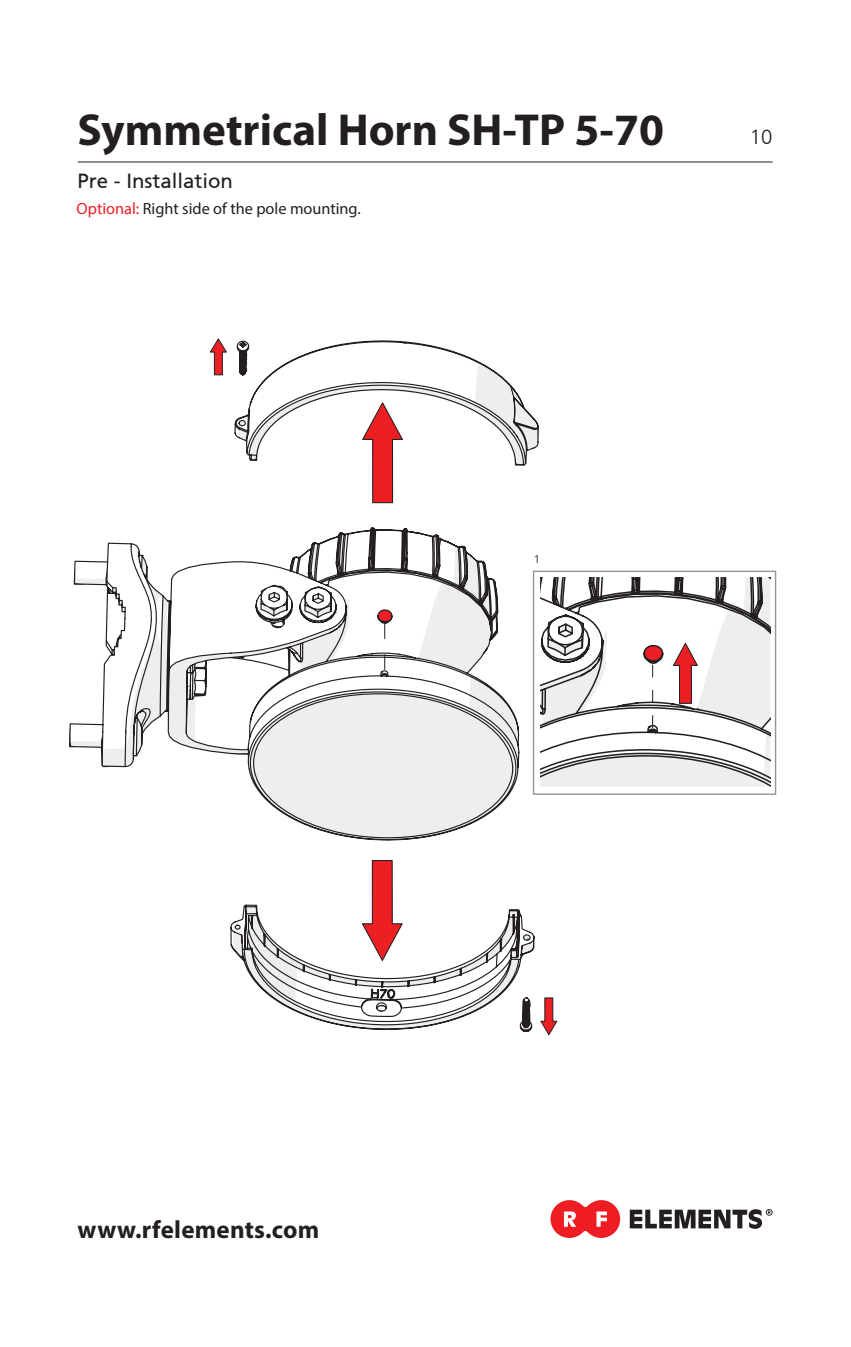
<style>
.page{position:relative;width:851px;height:1347px;background:#fff}
.page>*{position:absolute;margin:0;border:0;box-sizing:border-box;transform-origin:0 0}
.t1{font:700 45px "Myriad Pro";color:#231f20}
.t2{font:700 25px "Myriad Pro";letter-spacing:.01em;color:#231f20}
.t3{font:20.5px "Frutiger CE";color:#231f20}
.t4{font:300 20.5px "Frutiger CE";color:#231f20}
.t5{font:16.25px "Myriad Pro";color:#231f20}
.t6{font:11.25px "Frutiger CE";color:#57585a}
.s1{color:#ee1d23}
</style>
<div class="page">
<hr style="left:78px;top:161px;width:694px;height:2px;background:#808285">
<svg style="left:550px;top:1200px;width:70px;height:37px"></svg>
<svg style="left:629px;top:1208px;width:143px;height:20px"></svg>
<div style="left:532px;top:570px;width:244px;height:225px;border:1px solid #939598"></div>
<svg style="left:69px;top:528px;width:450px;height:312px"></svg>
<svg style="left:540px;top:577px;width:230px;height:209px"></svg>
<svg style="left:238px;top:342px;width:301px;height:162px"></svg>
<svg style="left:210px;top:338px;width:17px;height:38px"></svg>
<svg style="left:232px;top:860px;width:326px;height:175px"></svg>
<h1 class="t1" style="left:78px;top:100px;width:587px">Symmetrical Horn SH-TP 5-70</h1>
<p class="t3" style="left:78px;top:169px;width:157px">Pre - Installation</p>
<p class="t5" style="left:77px;top:198px;width:286px"><span class="s1">Optional:</span> Right side of the pole mounting.</p>
<p class="t4" style="left:749px;top:125px;width:24px">10</p>
<p class="t6" style="left:533px;top:552px;width:8px">1</p>
<h2 class="t2" style="left:78px;top:1213px;width:243px">www.rfelements.com</h2>
</div>
